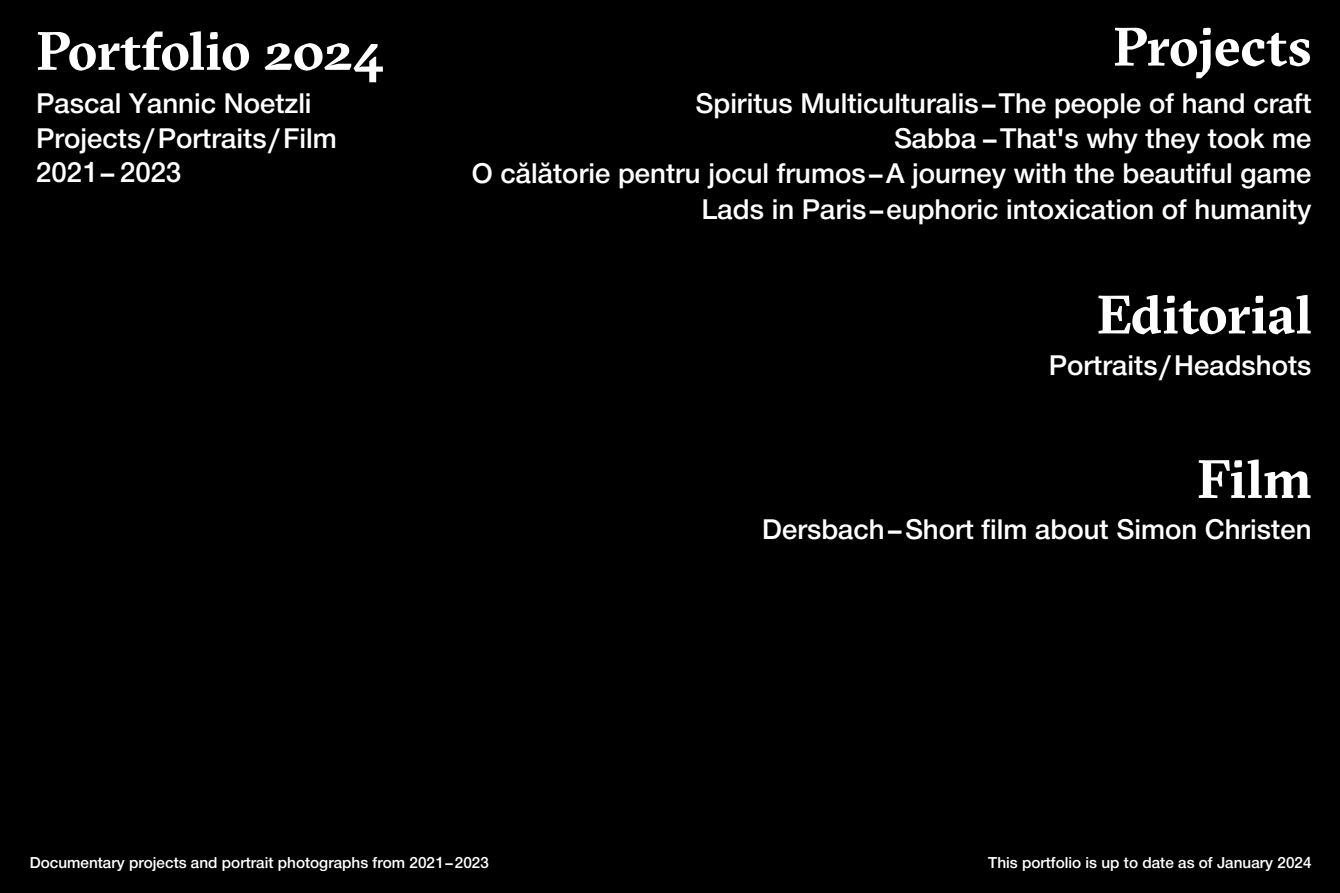
<style>
.page{position:relative;width:1340px;height:893px;background:#fff}
.page>*{position:absolute;margin:0;border:0;box-sizing:border-box;transform-origin:0 0}
.t1{font:700 54px "GT Sectra";letter-spacing:-.01em;color:#fff}
.t2{font:500 27px/35.2px "Nimbus Sans DV";color:#fff}
.t3{font:500 15px "Nimbus Sans DV";color:#fff}
.s1{font-family:"N Haas Grotesk DS Pro 65 Md";font-weight:400}
</style>
<div class="page">
<div style="left:0;top:0;width:1339px;height:893px;background:#000"></div>
<h1 class="t1" style="left:36px;top:16px;width:349px">Portfolio 2024</h1>
<p class="t2" style="left:36px;top:87px;width:302px;line-height:34.5px">Pascal Yannic Noetzli<br>Projects/Portraits/Film<br>2021<span class="s1">–</span> 2023</p>
<h1 class="t1" style="left:1113px;top:12px;width:200px">Projects</h1>
<p class="t2" style="left:472px;top:86px;width:841px;text-align:right">Spiritus Multiculturalis<span class="s1">–</span>The people of hand craft<br>Sabba <span class="s1">–</span>That's why they took me<br>O călătorie pentru jocul frumos<span class="s1">–</span>A journey with the beautiful game Lads in Paris<span class="s1">–</span>euphoric intoxication of humanity</p>
<h1 class="t1" style="left:1096px;top:280px;width:216px">Editorial</h1>
<p class="t2" style="left:1048px;top:348px;width:264px">Portraits/Headshots</p>
<h1 class="t1" style="left:1196px;top:444px;width:116px">Film</h1>
<p class="t2" style="left:762px;top:513px;width:551px">Dersbach<span class="s1">–</span>Short film about Simon Christen</p>
<p class="t3" style="left:30px;top:851px;width:460px">Documentary projects and portrait photographs from 2021<span class="s1">–</span>2023</p>
<p class="t3" style="left:988px;top:851px;width:325px">This portfolio is up to date as of January 2024</p>
</div>
